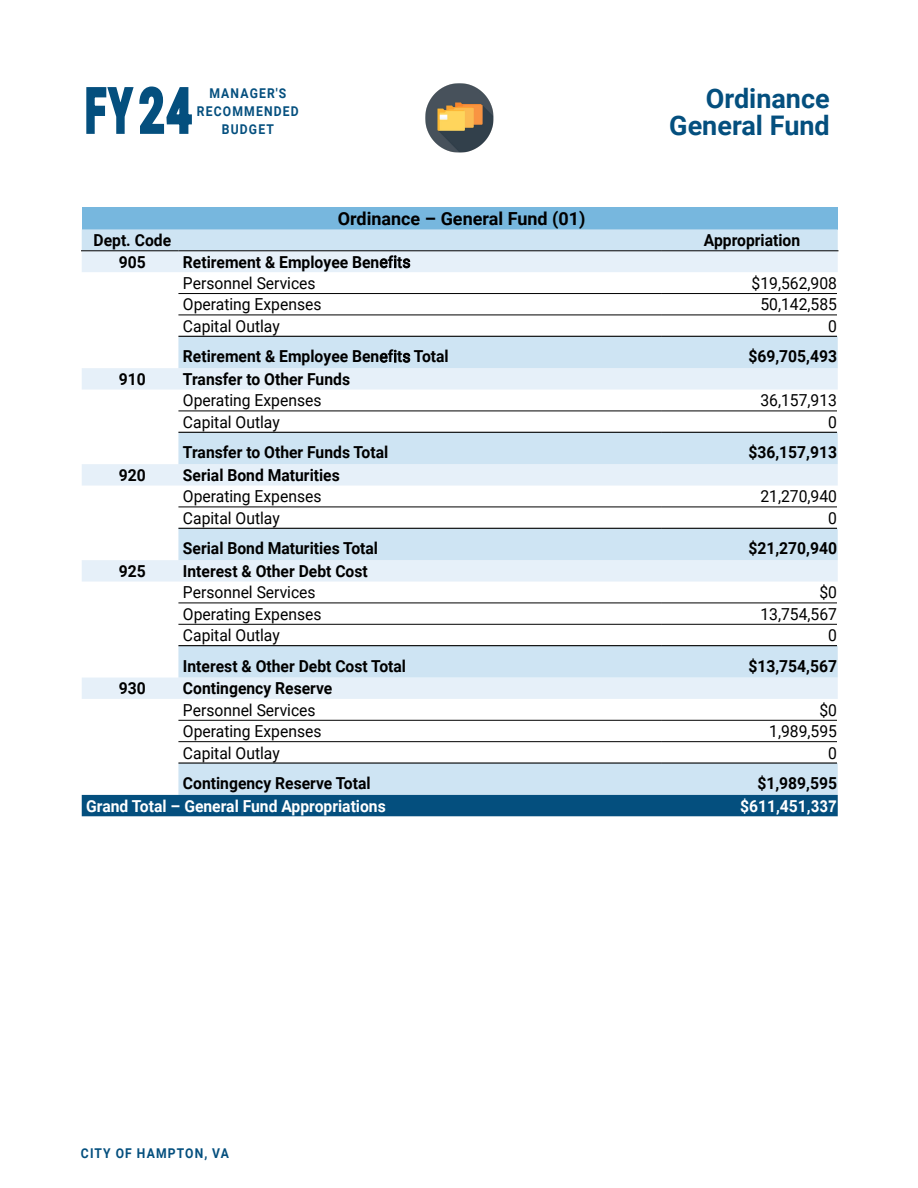
<style>
.page{position:relative;width:918px;height:1188px;background:#fff}
.page>*{position:absolute;margin:0;border:0;box-sizing:border-box;transform-origin:0 0}
.t1{font:700 61.5px "Roboto";color:#044f7e;scale:.6 1}
.Page_Heading{font:700 27px/27px "Roboto";color:#044f7e;text-align:right}
.t2{font:700 18px "Roboto";color:#000}
.Table_Text_11{font:700 16.5px "Roboto";color:#000;scale:.95 1}
.Table_Text_11-2{font:16.5px "Roboto";color:#000;scale:.95 1}
.Table_Numbers_11_Rig{font:16.5px "Roboto";color:#000;scale:.95 1}
.Table_Numbers_11_Rig-2{font:700 16.5px "Roboto";color:#000;scale:.95 1}
.Table_Numbers_11_Cen{font:700 16.5px "Roboto";color:#000;scale:.95 1}
.Table_Text_11-3{font:700 16.5px "Roboto";color:#fff;scale:.95 1}
.Table_Numbers_11_Rig-3{font:700 16.5px "Roboto";color:#fff;scale:.95 1}
.t3{font:700 13.5px/18px "Roboto";letter-spacing:.095em;color:#044f7e;scale:.9 1}
.s1{font-weight:400}
.s2{font-family:"Arial"}
</style>
<div class="page">
<img style="left:426px;top:84px;width:68px;height:68px">
<div style="left:82px;top:207px;width:756px;height:22px;background:#77b7de"></div>
<div style="left:82px;top:229px;width:756px;height:21px;background:#cee4f3"></div>
<svg style="left:82px;top:251px;width:756px;height:448px"></svg>
<svg style="left:178px;top:336px;width:660px;height:459px"></svg>
<div style="left:82px;top:795px;width:756px;height:21px;background:#044f7e"></div>
<hr style="left:81px;top:250px;width:97px;height:1px;background:#000">
<hr style="left:178px;top:250px;width:484px;height:1px;background:#000">
<hr style="left:662px;top:250px;width:176px;height:1px;background:#000">
<hr style="left:178px;top:293px;width:484px;height:1px;background:#000">
<hr style="left:662px;top:293px;width:175px;height:1px;background:#000">
<hr style="left:178px;top:315px;width:484px;height:1px;background:#000">
<hr style="left:662px;top:315px;width:175px;height:1px;background:#000">
<hr style="left:178px;top:411px;width:484px;height:1px;background:#000">
<hr style="left:662px;top:411px;width:175px;height:1px;background:#000">
<hr style="left:178px;top:507px;width:484px;height:1px;background:#000">
<hr style="left:662px;top:507px;width:175px;height:1px;background:#000">
<hr style="left:178px;top:603px;width:484px;height:1px;background:#000">
<hr style="left:662px;top:603px;width:175px;height:1px;background:#000">
<hr style="left:178px;top:624px;width:484px;height:1px;background:#000">
<hr style="left:662px;top:624px;width:175px;height:1px;background:#000">
<hr style="left:178px;top:720px;width:484px;height:1px;background:#000">
<hr style="left:662px;top:720px;width:175px;height:1px;background:#000">
<hr style="left:178px;top:741px;width:484px;height:1px;background:#000">
<hr style="left:662px;top:741px;width:175px;height:1px;background:#000">
<hr style="left:178px;top:336px;width:484px;height:1px;background:#000">
<hr style="left:662px;top:336px;width:175px;height:1px;background:#000">
<hr style="left:178px;top:432px;width:484px;height:1px;background:#000">
<hr style="left:662px;top:432px;width:175px;height:1px;background:#000">
<hr style="left:178px;top:528px;width:484px;height:1px;background:#000">
<hr style="left:662px;top:528px;width:175px;height:1px;background:#000">
<hr style="left:178px;top:645px;width:484px;height:1px;background:#000">
<hr style="left:662px;top:645px;width:175px;height:1px;background:#000">
<hr style="left:178px;top:762px;width:484px;height:2px;background:#000">
<hr style="left:662px;top:762px;width:175px;height:2px;background:#000">
<svg style="left:86px;top:86px;width:106px;height:48px"></svg>
<p class="t3" style="left:197px;top:83px;width:101px;text-indent:13px">Manag er's<br>Recomm</p>
<h1 class="t1" style="left:86px;top:67px;width:178px">FY 24</h1>
<p class="t3" style="left:222px;top:101px;width:85px;text-indent:34px">ended<br>BUDGET</p>
<p class="t2" style="left:338px;top:206px;width:249px">Ordinance – General Fund (01)</p>
<p class="Page_Heading" style="left:669px;top:84px;width:162px">Ordinance<br>General Fund</p>
<p class="Table_Numbers_11_Cen" style="left:94px;top:229px;width:83px">Dept. Code</p>
<p class="Table_Numbers_11_Cen" style="left:704px;top:229px;width:103px">Appropriation</p>
<p class="Table_Numbers_11_Cen" style="left:119px;top:250px;width:30px">905</p>
<p class="Table_Text_11" style="left:183px;top:250px;width:241px">Retirement &amp; Employee Ben<span class="s1">e</span>f<span class="s1">i</span>t<span class="s1">s</span></p>
<p class="Table_Text_11-2" style="left:183px;top:272px;width:141px">Personnel Services</p>
<p class="Table_Numbers_11_Rig" style="left:752px;top:272px;width:91px">$19,562,908</p>
<p class="Table_Text_11-2" style="left:183px;top:293px;width:147px">Operating Expenses</p>
<p class="Table_Numbers_11_Rig" style="left:760px;top:293px;width:82px">50,142,585</p>
<p class="Table_Text_11-2" style="left:183px;top:314px;width:103px">Capital Outlay</p>
<p class="Table_Numbers_11_Rig" style="left:828px;top:314px;width:11px">0</p>
<p class="Table_Text_11" style="left:183px;top:345px;width:281px">Retirement &amp; Employee Ben<span class="s1">e</span>f<span class="s1">i</span>t<span class="s1">s</span> Total</p>
<p class="Table_Numbers_11_Rig-2" style="left:748px;top:345px;width:95px">$69,705,493</p>
<p class="Table_Numbers_11_Cen" style="left:119px;top:368px;width:30px">910</p>
<p class="Table_Text_11" style="left:183px;top:368px;width:177px">Transfer to Other Funds</p>
<p class="Table_Text_11-2" style="left:183px;top:389px;width:147px">Operating Expenses</p>
<p class="Table_Numbers_11_Rig" style="left:760px;top:389px;width:82px">36,157,913</p>
<p class="Table_Text_11-2" style="left:183px;top:410px;width:103px">Capital Outlay</p>
<p class="Table_Numbers_11_Rig" style="left:828px;top:410px;width:11px">0</p>
<p class="Table_Text_11" style="left:183px;top:441px;width:218px">Transfer to Other Funds Total</p>
<p class="Table_Numbers_11_Rig-2" style="left:748px;top:441px;width:95px">$36,157,913</p>
<p class="Table_Numbers_11_Cen" style="left:119px;top:464px;width:30px">920</p>
<p class="Table_Text_11" style="left:183px;top:464px;width:167px">Serial Bond Maturities</p>
<p class="Table_Text_11-2" style="left:183px;top:485px;width:147px">Operating Expenses</p>
<p class="Table_Numbers_11_Rig" style="left:760px;top:485px;width:82px">21,270,940</p>
<p class="Table_Text_11-2" style="left:183px;top:506px;width:103px">Capital Outlay</p>
<p class="Table_Numbers_11_Rig" style="left:828px;top:506px;width:11px">0</p>
<p class="Table_Text_11" style="left:183px;top:537px;width:207px">Serial Bond Maturities Total</p>
<p class="Table_Numbers_11_Rig-2" style="left:748px;top:537px;width:95px">$21,270,940</p>
<p class="Table_Numbers_11_Cen" style="left:119px;top:560px;width:30px">925</p>
<p class="Table_Text_11" style="left:183px;top:560px;width:196px">Interest &amp; Other Debt Cost</p>
<p class="Table_Text_11-2" style="left:183px;top:581px;width:141px">Personnel Services</p>
<p class="Table_Numbers_11_Rig" style="left:819px;top:581px;width:20px">$0</p>
<p class="Table_Text_11-2" style="left:183px;top:602px;width:147px">Operating Expenses</p>
<p class="Table_Numbers_11_Rig" style="left:760px;top:602px;width:82px">13,754,567</p>
<p class="Table_Text_11-2" style="left:183px;top:624px;width:103px">Capital Outlay</p>
<p class="Table_Numbers_11_Rig" style="left:828px;top:624px;width:11px">0</p>
<p class="Table_Text_11" style="left:183px;top:654px;width:236px">Interest &amp; Other Debt Cost Total</p>
<p class="Table_Numbers_11_Rig-2" style="left:748px;top:654px;width:95px">$13,754,567</p>
<p class="Table_Numbers_11_Cen" style="left:119px;top:677px;width:30px">930</p>
<p class="Table_Text_11" style="left:183px;top:677px;width:159px">Contingency Reserve</p>
<p class="Table_Text_11-2" style="left:183px;top:698px;width:141px">Personnel Services</p>
<p class="Table_Numbers_11_Rig" style="left:819px;top:698px;width:20px">$0</p>
<p class="Table_Text_11-2" style="left:183px;top:720px;width:147px">Operating Expenses</p>
<p class="Table_Numbers_11_Rig" style="left:769px;top:720px;width:73px">1,989,595</p>
<p class="Table_Text_11-2" style="left:183px;top:741px;width:103px">Capital Outlay</p>
<p class="Table_Numbers_11_Rig" style="left:828px;top:741px;width:11px">0</p>
<p class="Table_Text_11" style="left:183px;top:771px;width:199px">Contingency Reserve Total</p>
<p class="Table_Numbers_11_Rig-2" style="left:757px;top:771px;width:85px">$1,989,595</p>
<p class="Table_Text_11-3" style="left:86px;top:794px;width:317px">Grand Total – General Fund Appropriations</p>
<p class="Table_Numbers_11_Rig-3" style="left:740px;top:795px;width:103px">$611,451,<span class="s2">337</span></p>
<p class="t3" style="left:81px;top:1143px;width:166px">CITY OF HAMPTON, VA</p>
</div>
